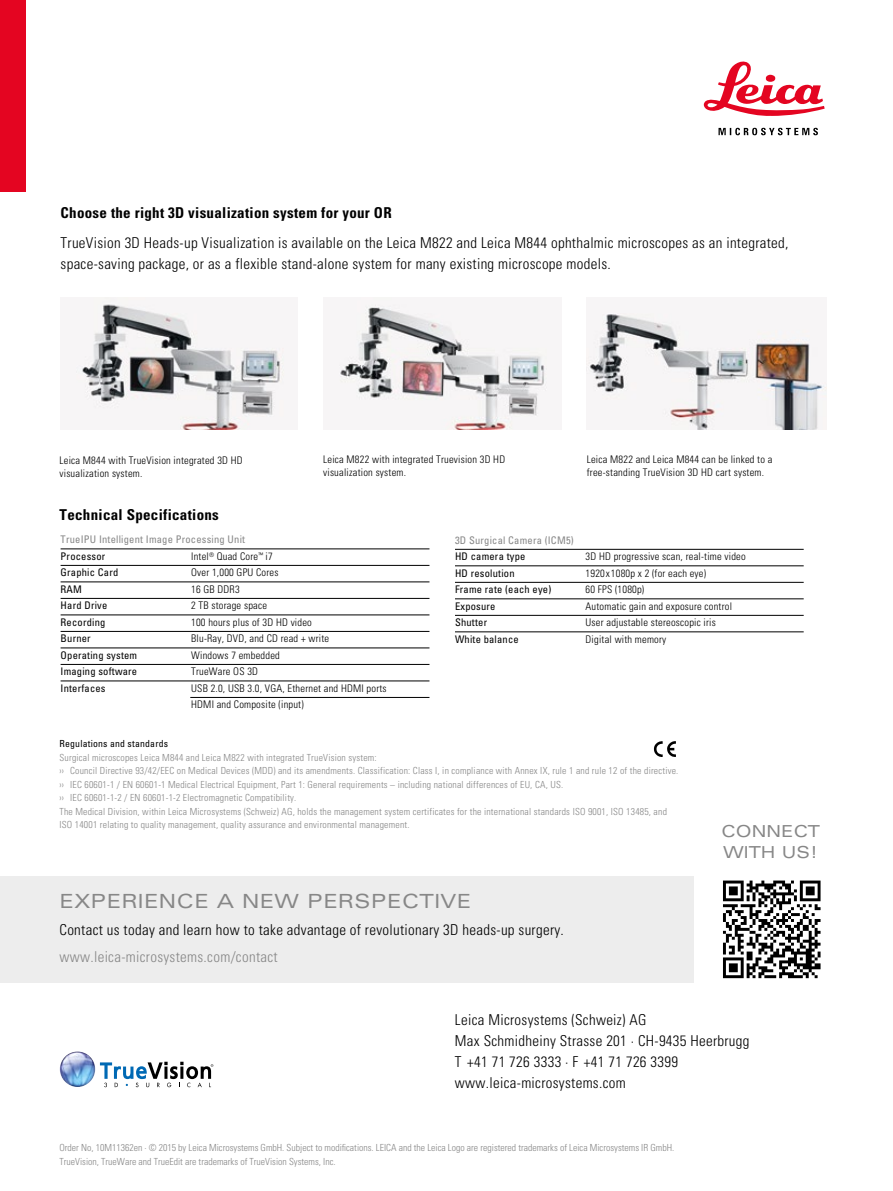
<style>
.page{position:relative;width:893px;height:1191px;background:#fff}
.page>*{position:absolute;margin:0;border:0;box-sizing:border-box;transform-origin:0 0}
.t1{font:expanded 19.5px "Univers LT Std";letter-spacing:.02em;color:#878787}
.t2{font:expanded 16.5px/21px "Univers LT Std";color:#878787}
.t3{font:300 condensed 15px/21px "Univers LT Std";letter-spacing:.02em;color:#000}
.t4{font:700 condensed 15px "Univers LT Std";letter-spacing:.02em;color:#000}
.t5{font:300 condensed 15px "Univers LT Std";letter-spacing:.02em;color:#878787}
.t6{font:300 condensed 10.5px/13.5px "Univers LT Std";letter-spacing:.02em;color:#000}
.t7{font:condensed 10.5px "Univers LT Std";letter-spacing:.02em;color:#000}
.t8{font:condensed 10.5px "Univers LT Std";letter-spacing:.02em;color:#878787}
.t9{font:300 condensed 9.75px/13.5px "Univers LT Std";letter-spacing:.02em;color:#878787}
.t10{font:300 condensed 9.75px/13.5px "Univers LT Std";color:#878787}
.t11{font:condensed 9.75px "Univers LT Std";letter-spacing:.02em;color:#000}
</style>
<div class="page">
<div style="left:0;top:0;width:25px;height:191px;background:#e40521"></div>
<svg style="left:704px;top:61px;width:121px;height:55px"></svg>
<svg style="left:718px;top:128px;width:100px;height:7px"></svg>
<img style="left:587px;top:313px;width:239px;height:116px">
<img style="left:339px;top:298px;width:208px;height:131px">
<img style="left:76px;top:298px;width:209px;height:131px">
<hr style="left:61px;top:548px;width:368px;height:1px;background:#000">
<hr style="left:61px;top:565px;width:368px;height:1px;background:#000">
<hr style="left:61px;top:581px;width:368px;height:1px;background:#000">
<hr style="left:61px;top:598px;width:368px;height:1px;background:#000">
<hr style="left:61px;top:614px;width:368px;height:1px;background:#000">
<hr style="left:61px;top:631px;width:368px;height:1px;background:#000">
<hr style="left:61px;top:647px;width:368px;height:1px;background:#000">
<hr style="left:61px;top:664px;width:368px;height:1px;background:#000">
<hr style="left:61px;top:680px;width:368px;height:1px;background:#000">
<hr style="left:190px;top:697px;width:239px;height:1px;background:#000">
<hr style="left:455px;top:549px;width:349px;height:1px;background:#000">
<hr style="left:455px;top:565px;width:349px;height:1px;background:#000">
<hr style="left:455px;top:582px;width:349px;height:1px;background:#000">
<hr style="left:455px;top:598px;width:349px;height:1px;background:#000">
<hr style="left:455px;top:615px;width:349px;height:1px;background:#000">
<hr style="left:455px;top:631px;width:349px;height:1px;background:#000">
<img style="left:60px;top:1051px;width:35px;height:36px;border-radius:18px">
<svg style="left:100px;top:1061px;width:113px;height:26px"></svg>
<div style="left:0;top:876px;width:693px;height:106px;background:#ededed"></div>
<svg style="left:723px;top:880px;width:97px;height:98px"></svg>
<svg style="left:654px;top:741px;width:22px;height:16px"></svg>
<h3 class="t4" style="left:61px;top:204px;width:333px">Choose the right 3D visualization system for your OR</h3>
<h3 class="t3" style="left:61px;top:232px;width:729px">TrueVision 3D Heads-up Visualization is available on the Leica M822 and Leica M844 ophthalmic microscopes as an integrated, space-saving package, or as a flexible stand-alone system for many existing microscope models.</h3>
<p class="t6" style="left:60px;top:453px;width:185px">Leica M844 with TrueVision integrated 3D HD visualization system.</p>
<p class="t6" style="left:323px;top:452px;width:183px">Leica M822 with integrated Truevision 3D HD visualization system.</p>
<p class="t6" style="left:587px;top:452px;width:187px">Leica M822 and Leica M844 can be linked to a free-standing TrueVision 3D HD cart system.</p>
<h3 class="t4" style="left:60px;top:505px;width:161px">Technical Specifications</h3>
<p class="t8" style="left:61px;top:533px;width:186px">TrueIPU Intelligent Image Processing Unit</p>
<p class="t7" style="left:61px;top:549px;width:46px">Processor</p>
<p class="t6" style="left:191px;top:549px;width:83px">Intel<sup>®</sup> Quad Core<sup>™</sup> i7</p>
<p class="t7" style="left:61px;top:566px;width:59px">Graphic Card</p>
<p class="t6" style="left:191px;top:565px;width:89px">Over 1,000 GPU Cores</p>
<p class="t7" style="left:61px;top:582px;width:23px">RAM</p>
<p class="t6" style="left:191px;top:582px;width:50px">16 GB DDR3</p>
<p class="t7" style="left:61px;top:599px;width:48px">Hard Drive</p>
<p class="t6" style="left:191px;top:598px;width:77px">2 TB storage space</p>
<p class="t7" style="left:61px;top:615px;width:46px">Recording</p>
<p class="t6" style="left:191px;top:615px;width:122px">100 hours plus of 3D HD video</p>
<p class="t7" style="left:61px;top:632px;width:32px">Burner</p>
<p class="t6" style="left:191px;top:631px;width:139px">Blu-Ray, DVD, and CD read + write</p>
<p class="t7" style="left:61px;top:648px;width:78px">Operating system</p>
<p class="t6" style="left:191px;top:648px;width:90px">Windows 7 embedded</p>
<p class="t7" style="left:61px;top:664px;width:78px">Imaging software</p>
<p class="t6" style="left:191px;top:664px;width:68px">TrueWare OS 3D</p>
<p class="t7" style="left:61px;top:681px;width:47px">Interfaces</p>
<p class="t6" style="left:191px;top:679px;width:197px;line-height:16.5px">USB 2.0, USB 3.0, VGA, Ethernet and HDMI ports<br>HDMI and Composite (input)</p>
<p class="t8" style="left:455px;top:533px;width:120px">3D Surgical Camera (ICM5)</p>
<p class="t7" style="left:455px;top:549px;width:72px">HD camera type</p>
<p class="t6" style="left:586px;top:549px;width:162px">3D HD progressive scan, real-time video</p>
<p class="t7" style="left:455px;top:566px;width:61px">HD resolution</p>
<p class="t6" style="left:586px;top:566px;width:122px">1920x1080p x 2 (for each eye)</p>
<p class="t7" style="left:455px;top:582px;width:98px">Frame rate (each eye)</p>
<p class="t6" style="left:586px;top:582px;width:60px">60 FPS (1080p)</p>
<p class="t7" style="left:455px;top:599px;width:42px">Exposure</p>
<p class="t6" style="left:586px;top:599px;width:148px">Automatic gain and exposure control</p>
<p class="t7" style="left:455px;top:615px;width:34px">Shutter</p>
<p class="t6" style="left:586px;top:615px;width:132px">User adjustable stereoscopic iris</p>
<p class="t7" style="left:455px;top:632px;width:65px">White balance</p>
<p class="t6" style="left:586px;top:632px;width:82px">Digital with memory</p>
<p class="t11" style="left:60px;top:737px;width:110px">Regulations and standards</p>
<p class="t9" style="left:60px;top:750px;width:620px">Surgical microscopes Leica M844 and Leica M822 with integrated TrueVision system:<br>›› Council Directive 93/42/EEC on Medical Devices (MDD) and its amendments. Classification: Class I, in compliance with Annex IX, rule 1 and rule 12 of the directive. ›› IEC 60601-1 / EN 60601-1 Medical Electrical Equipment, Part 1: General requirements – including national differences of EU, CA, US.<br>›› IEC 60601-1-2 / EN 60601-1-2 Electromagnetic Compatibility.<br>The Medical Division, within Leica Microsystems (Schweiz) AG, holds the management system certificates for the international standards ISO 9001, ISO 13485, and ISO 14001 relating to quality management, quality assurance and environmental management.</p>
<h1 class="t1" style="left:60px;top:889px;width:413px">EXPERIENCE A NEW PERSPECTIVE</h1>
<h3 class="t3" style="left:60px;top:919px;width:506px">Contact us today and learn how to take advantage of revolutionary 3D heads-up surgery.</h3>
<h3 class="t5" style="left:60px;top:948px;width:220px">www.leica-microsystems.com/contact</h3>
<h2 class="t2" style="left:721px;top:820px;width:100px">CONNECT<br>WITH US!</h2>
<h3 class="t3" style="left:455px;top:1009px;width:296px">Leica Microsystems (Schweiz) AG<br>Max Schmidheiny Strasse 201 · CH-9435 Heerbrugg T +41 71 726 3333 · F +41 71 726 3399 www.leica-microsystems.com</h3>
<p class="t10" style="left:60px;top:1141px;width:616px">Order No, 10M11362en · © 2015 by Leica Microsystems GmbH. Subject to modifications. LEICA and the Leica Logo are registered trademarks of Leica Microsystems IR GmbH.<br>TrueVision, TrueWare and TrueEdit are trademarks of TrueVision Systems, Inc.</p>
</div>
